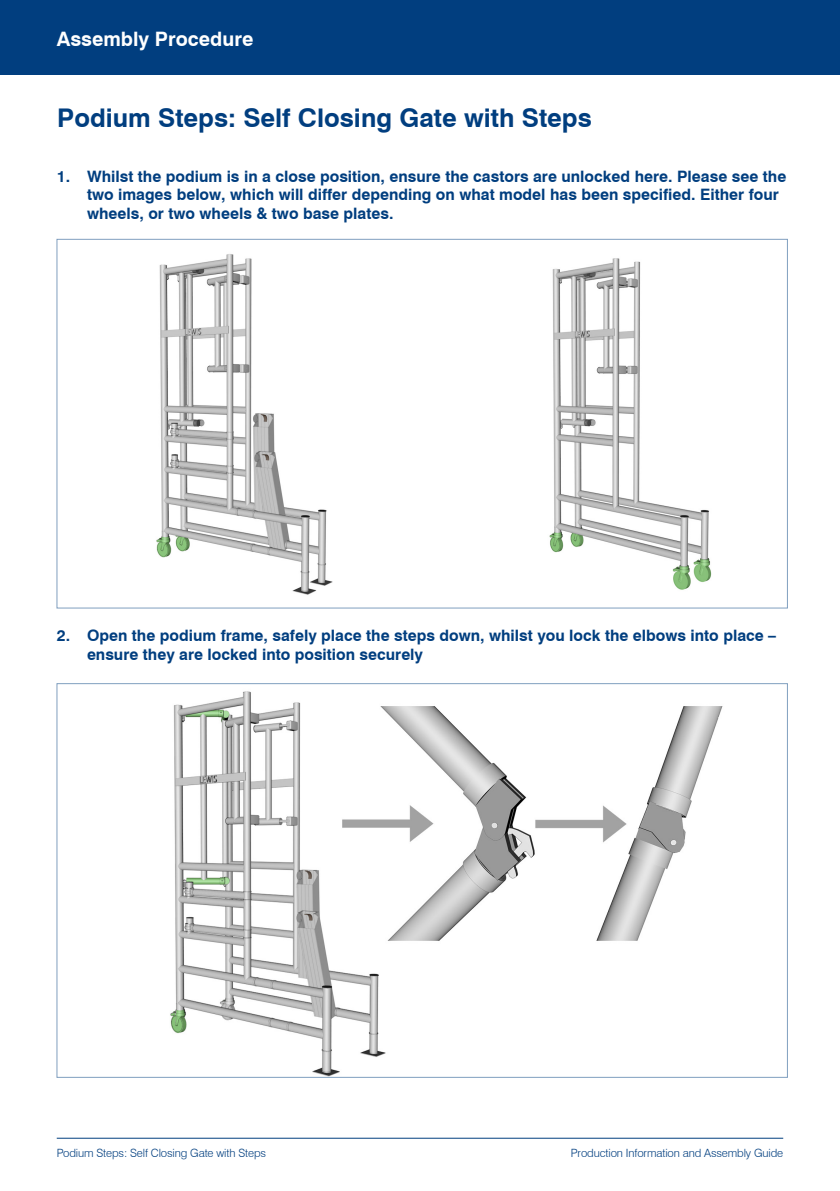
<style>
.page{position:relative;width:840px;height:1191px;background:#fff}
.page>*{position:absolute;margin:0;border:0;box-sizing:border-box;transform-origin:0 0}
.Subtitle2{font:700 25.8px "Swiss 721 BT";color:#013e7f}
.Subtitle{font:700 19.8px "Swiss 721 BT";color:#fff}
.Product_Titles{font:700 15.8px/18.6px "Swiss 721 BT";color:#013e7f}
.t1{font:300 11.4px "Swiss 721 BT";letter-spacing:-.01em;color:#013e7f}
</style>
<div class="page">
<div style="left:0;top:0;width:839px;height:75px;background:#013e7f"></div>
<hr style="left:57px;top:1137px;width:725px;height:1px;background:#013e7f">
<div style="left:57px;top:239px;width:730px;height:369px;background:#fff;border:1px solid #809fbf"></div>
<img style="left:170px;top:691px;width:553px;height:384px">
<img style="left:156px;top:254px;width:177px;height:341px">
<img style="left:549px;top:258px;width:163px;height:332px">
<p class="Subtitle" style="left:57px;top:26px;width:198px">Assembly Procedure</p>
<p class="Subtitle2" style="left:57px;top:102px;width:536px">Podium Steps: Self Closing Gate with Steps</p>
<p class="Product_Titles" style="left:87px;top:166px;width:700px;text-indent:-30px">1. Whilst the podium is in a close position, ensure the castors are unlocked here. Please see the two images below, which will differ depending on what model has been specified. Either four wheels, or two wheels &amp; two base plates.</p>
<p class="Product_Titles" style="left:87px;top:626px;width:690px;text-indent:-30px">2. Open the podium frame, safely place the steps down, whilst you lock the elbows into place – ensure they are locked into position securely</p>
<p class="t1" style="left:57px;top:1146px;width:211px">Podium Steps: Self Closing Gate with Steps</p>
<p class="t1" style="left:570px;top:1146px;width:214px">Production Information and Assembly Guide</p>
</div>
